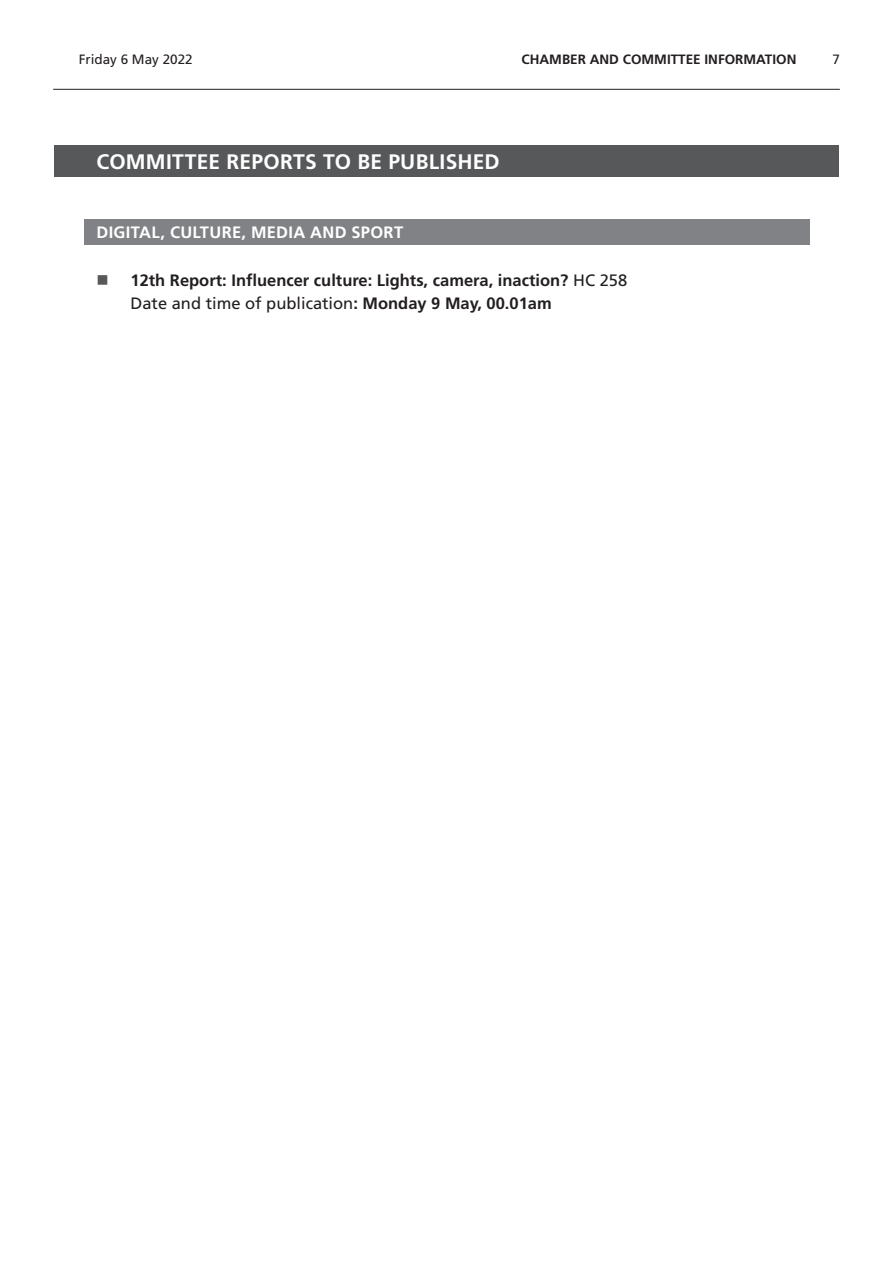
<style>
.page{position:relative;width:893px;height:1263px;background:#fff}
.page>*{position:absolute;margin:0;border:0;box-sizing:border-box;transform-origin:0 0}
.Heading1Grey{font:700 21px "Frutiger LT Std";letter-spacing:.01em;color:#fff}
.t1{font:700 16.5px/22.5px "Frutiger LT Std";color:#231f20}
.Heading2Grey{font:700 16.5px "Frutiger LT Std";letter-spacing:.02em;color:#fff}
.t2{font:700 13.5px "Frutiger LT Std";color:#231f20}
.t3{font:13.5px "Frutiger LT Std";color:#231f20}
.s1{font-weight:400}
</style>
<div class="page">
<hr style="left:53px;top:89px;width:787px;height:1px;background:#231f20">
<div style="left:54px;top:146px;width:785px;height:31px;background:#57585a"></div>
<div style="left:84px;top:219px;width:725px;height:25px;background:#808285"></div>
<p class="t3" style="left:79px;top:52px;width:116px">Friday 6 May 2022</p>
<p class="t2" style="left:521px;top:52px;width:276px">CHAMBER AND COMMITTEE INFORMATION</p>
<p class="t3" style="left:832px;top:52px;width:9px">7</p>
<h2 class="Heading1Grey" style="left:97px;top:149px;width:405px">COMMITTEE REPORTS TO BE PUBLISHED</h2>
<h2 class="Heading2Grey" style="left:97px;top:223px;width:308px">DIGITAL, CULTURE, MEDIA AND SPORT</h2>
<p class="t1" style="left:131px;top:269px;width:498px">12th Report: Influencer culture: Lights, camera, inaction? <span class="s1">HC 258<br>Date and time of publication</span>: Monday 9 May, 00.01am</p>
</div>
